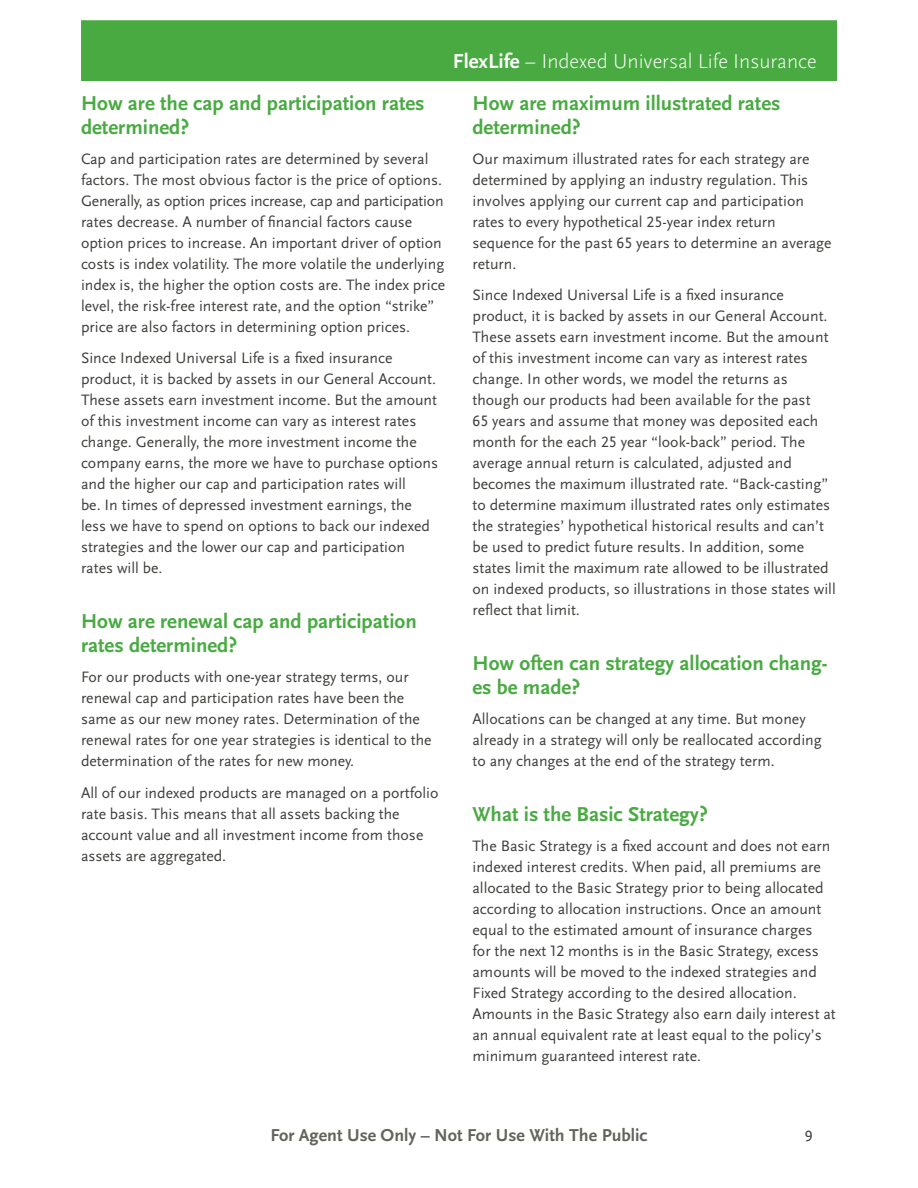
<style>
.page{position:relative;width:918px;height:1188px;background:#fff}
.page>*{position:absolute;margin:0;border:0;box-sizing:border-box;transform-origin:0 0}
.t1{font:700 21px/24px "Scala Sans OT";color:#49aa42}
.t2{font:300 21px "Scala Sans OT";color:#fff}
.t3{font:700 18px "Scala Sans OT";color:#62645c}
.t4{font:15.75px/21px "Scala Sans OT";color:#3f403c}
.s1{font-weight:700}
</style>
<div class="page">
<div style="left:81px;top:20px;width:756px;height:61px;background:#49aa42"></div>
<h1 class="t2" style="left:453px;top:48px;width:365px"><span class="s1">FlexLife</span> – Indexed Universal Life Insurance</h1>
<h1 class="t1" style="left:81px;top:91px;width:345px">How are the cap and participation rates determined?</h1>
<p class="t4" style="left:81px;top:148px;width:366px">Cap and participation rates are determined by several factors. The most obvious factor is the price of options.<br>Generally, as option prices increase, cap and participation rates decrease. A number of financial factors cause option prices to increase. An important driver of option costs is index volatility. The more volatile the underlying index is, the higher the option costs are. The index price level, the risk-free interest rate, and the option “strike” price are also factors in determining option prices.</p>
<p class="t4" style="left:81px;top:348px;width:359px">Since Indexed Universal Life is a fixed insurance product, it is backed by assets in our General Account.<br>These assets earn investment income. But the amount of this investment income can vary as interest rates change. Generally, the more investment income the company earns, the more we have to purchase options and the higher our cap and participation rates will<br>be. In times of depressed investment earnings, the less we have to spend on options to back our indexed strategies and the lower our cap and participation rates will be.</p>
<h1 class="t1" style="left:81px;top:610px;width:337px">How are renewal cap and participation rates determined?</h1>
<p class="t4" style="left:81px;top:666px;width:352px">For our products with one-year strategy terms, our renewal cap and participation rates have been the same as our new money rates. Determination of the renewal rates for one year strategies is identical to the determination of the rates for new money.</p>
<p class="t4" style="left:81px;top:782px;width:359px">All of our indexed products are managed on a portfolio rate basis. This means that all assets backing the account value and all investment income from those assets are aggregated.</p>
<h1 class="t1" style="left:472px;top:91px;width:310px">How are maximum illustrated rates determined?</h1>
<p class="t4" style="left:472px;top:148px;width:361px">Our maximum illustrated rates for each strategy are determined by applying an industry regulation. This involves applying our current cap and participation rates to every hypothetical 25-year index return sequence for the past 65 years to determine an average return.</p>
<p class="t4" style="left:472px;top:285px;width:365px">Since Indexed Universal Life is a fixed insurance product, it is backed by assets in our General Account.<br>These assets earn investment income. But the amount of this investment income can vary as interest rates change. In other words, we model the returns as though our products had been available for the past<br>65 years and assume that money was deposited each month for the each 25 year “look-back” period. The average annual return is calculated, adjusted and becomes the maximum illustrated rate. “Back-casting” to determine maximum illustrated rates only estimates the strategies’ hypothetical historical results and can’t be used to predict future results. In addition, some states limit the maximum rate allowed to be illustrated on indexed products, so illustrations in those states will reflect that limit.</p>
<h1 class="t1" style="left:472px;top:652px;width:357px">How often can strategy allocation chang&shy;es be made?</h1>
<p class="t4" style="left:472px;top:708px;width:351px">Allocations can be changed at any time. But money already in a strategy will only be reallocated according to any changes at the end of the strategy term.</p>
<h1 class="t1" style="left:472px;top:802px;width:237px">What is the Basic Strategy?</h1>
<p class="t4" style="left:472px;top:835px;width:365px">The Basic Strategy is a fixed account and does not earn indexed interest credits. When paid, all premiums are allocated to the Basic Strategy prior to being allocated according to allocation instructions. Once an amount equal to the estimated amount of insurance charges<br>for the next 12 months is in the Basic Strategy, excess amounts will be moved to the indexed strategies and Fixed Strategy according to the desired allocation.<br>Amounts in the Basic Strategy also earn daily interest at an annual equivalent rate at least equal to the policy’s minimum guaranteed interest rate.</p>
<p class="t3" style="left:270px;top:1124px;width:379px">For Agent Use Only – Not For Use With The Public</p>
<p class="t4" style="left:805px;top:1125px;width:9px">9</p>
</div>
